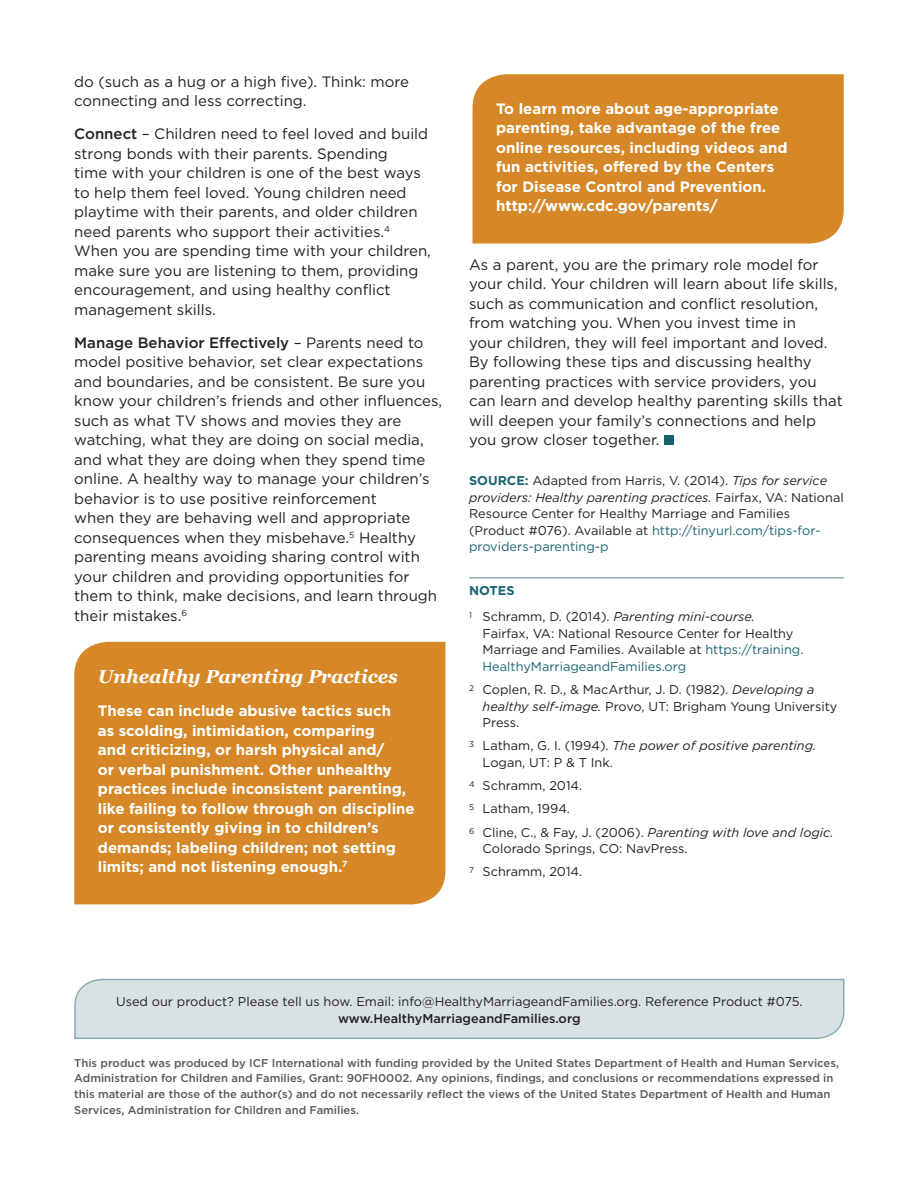
<style>
.page{position:relative;width:918px;height:1188px;background:#fff}
.page>*{position:absolute;margin:0;border:0;box-sizing:border-box;transform-origin:0 0}
.t1{font:italic 700 18.75px "Georgia";letter-spacing:-.005em;color:#fff}
.t2{font:15px/19.5px "Gotham";color:#231f20}
.t3{font:700 15px/19.5px "Gotham";color:#fff}
.t4{font:500 15px "Gotham";color:#231f20}
.t5{font:12.75px/16.5px "Gotham";color:#231f20}
.t6{font:700 12.75px "Gotham";color:#186372}
.t7{font:500 11.25px/15.8px "Gotham";color:#57585a}
.t8{font:8.25px "Gotham";color:#231f20}
.s1{font-weight:500}
.s2{font-weight:400}
.s3{font-weight:700;color:#186372}
.s4{font-style:italic}
.s5{color:#186372}
</style>
<div class="page">
<hr style="left:469px;top:577px;width:375px;height:2px;background:#8aadb6">
<div style="left:664px;top:435px;width:10px;height:10px;background:#186372"></div>
<div style="left:74px;top:642px;width:372px;height:262px;background:#d68828"></div>
<div style="left:472px;top:74px;width:372px;height:170px;background:#d68828"></div>
<svg style="left:74px;top:978px;width:771px;height:61px;background:#d4dfe3"></svg>
<p class="t2" style="left:74px;top:71px;width:336px">do (such as a hug or a high five). Think: more connecting and less correcting.</p>
<h3 class="t2" style="left:74px;top:124px;width:355px"><span class="s1">Connect</span> – Children need to feel loved and build</h3>
<p class="t2" style="left:74px;top:143px;width:358px">strong bonds with their parents. Spending<br>time with your children is one of the best ways to help them feel loved. Young children need playtime with their parents, and older children need parents who support their activities.<sup>4<br></sup>When you are spending time with your children, make sure you are listening to them, providing encouragement, and using healthy conflict management skills.</p>
<h3 class="t4" style="left:74px;top:334px;width:351px">Manage Behavior Effectively <span class="s2">– Parents need to</span></h3>
<p class="t2" style="left:74px;top:352px;width:369px">model positive behavior, set clear expectations and boundaries, and be consistent. Be sure you know your children’s friends and other influences, such as what TV shows and movies they are watching, what they are doing on social media, and what they are doing when they spend time online. A healthy way to manage your children’s behavior is to use positive reinforcement<br>when they are behaving well and appropriate consequences when they misbehave.<sup>5</sup> Healthy parenting means avoiding sharing control with your children and providing opportunities for them to think, make decisions, and learn through their mistakes.<sup>6</sup></p>
<h2 class="t1" style="left:98px;top:664px;width:301px">Unhealthy Parenting Practices</h2>
<p class="t3" style="left:98px;top:701px;width:318px">These can include abusive tactics such<br>as scolding, intimidation, comparing<br>and criticizing, or harsh physical and/<br>or verbal punishment. Other unhealthy practices include inconsistent parenting, like failing to follow through on discipline or consistently giving in to children’s demands; labeling children; not setting limits; and not listening enough.<sup>7</sup></p>
<p class="t3" style="left:496px;top:98px;width:293px">To learn more about age-appropriate parenting, take advantage of the free online resources, including videos and fun activities, offered by the Centers for Disease Control and Prevention. http://www.cdc.gov/parents/</p>
<p class="t2" style="left:469px;top:254px;width:375px">As a parent, you are the primary role model for your child. Your children will learn about life skills, such as communication and conflict resolution, from watching you. When you invest time in<br>your children, they will feel important and loved.<br>By following these tips and discussing healthy parenting practices with service providers, you can learn and develop healthy parenting skills that will deepen your family’s connections and help you grow closer together.</p>
<p class="t5" style="left:469px;top:472px;width:376px"><span class="s3">SOURCE:</span> Adapted from Harris, V. (2014). <span class="s4">Tips for service providers: Healthy parenting practices.</span> Fairfax, VA: National Resource Center for Healthy Marriage and Families (Product #076). Available at <span class="s5">http://tinyurl.com/tips-for&shy;providers-parenting-p</span></p>
<h3 class="t6" style="left:469px;top:583px;width:47px">NOTES</h3>
<p class="t8" style="left:469px;top:611px;width:4px">1</p>
<p class="t5" style="left:483px;top:608px;width:322px">Schramm, D. (2014). <span class="s4">Parenting mini-course.<br></span>Fairfax, VA: National Resource Center for Healthy Marriage and Families. Available at <span class="s5">https://training.<br>HealthyMarriageandFamilies.org</span></p>
<p class="t8" style="left:469px;top:684px;width:6px">2</p>
<p class="t5" style="left:483px;top:681px;width:356px">Coplen, R. D., &amp; MacArthur, J. D. (1982). <span class="s4">Developing a healthy self-image.</span> Provo, UT: Brigham Young University<br>Press.</p>
<p class="t8" style="left:469px;top:740px;width:7px">3</p>
<p class="t5" style="left:483px;top:737px;width:335px">Latham, G. I. (1994). <span class="s4">The power of positive parenting.<br></span>Logan, UT: P &amp; T Ink.</p>
<p class="t8" style="left:469px;top:780px;width:7px">4</p>
<p class="t5" style="left:483px;top:777px;width:101px">Schramm, 2014.</p>
<p class="t8" style="left:469px;top:803px;width:7px">5</p>
<p class="t5" style="left:483px;top:800px;width:89px">Latham, 1994.</p>
<p class="t8" style="left:469px;top:826px;width:7px">6</p>
<p class="t5" style="left:483px;top:824px;width:353px">Cline, C., &amp; Fay, J. (2006). <span class="s4">Parenting with love and logic.<br></span>Colorado Springs, CO: NavPress.</p>
<p class="t8" style="left:469px;top:866px;width:6px">7</p>
<p class="t5" style="left:483px;top:863px;width:101px">Schramm, 2014.</p>
<p class="t5" style="left:116px;top:992px;width:688px;line-height:17.2px;text-align:center">Used our product? Please tell us how. Email: info@HealthyMarriageandFamilies.org. Reference Product #075. <span class="s1">www.HealthyMarriageandFamilies.org</span></p>
<p class="t7" style="left:74px;top:1054px;width:766px">This product was produced by ICF International with funding provided by the United States Department of Health and Human Services, Administration for Children and Families, Grant: 90FH0002. Any opinions, findings, and conclusions or recommendations expressed in this material are those of the author(s) and do not necessarily reflect the views of the United States Department of Health and Human Services, Administration for Children and Families.</p>
</div>
